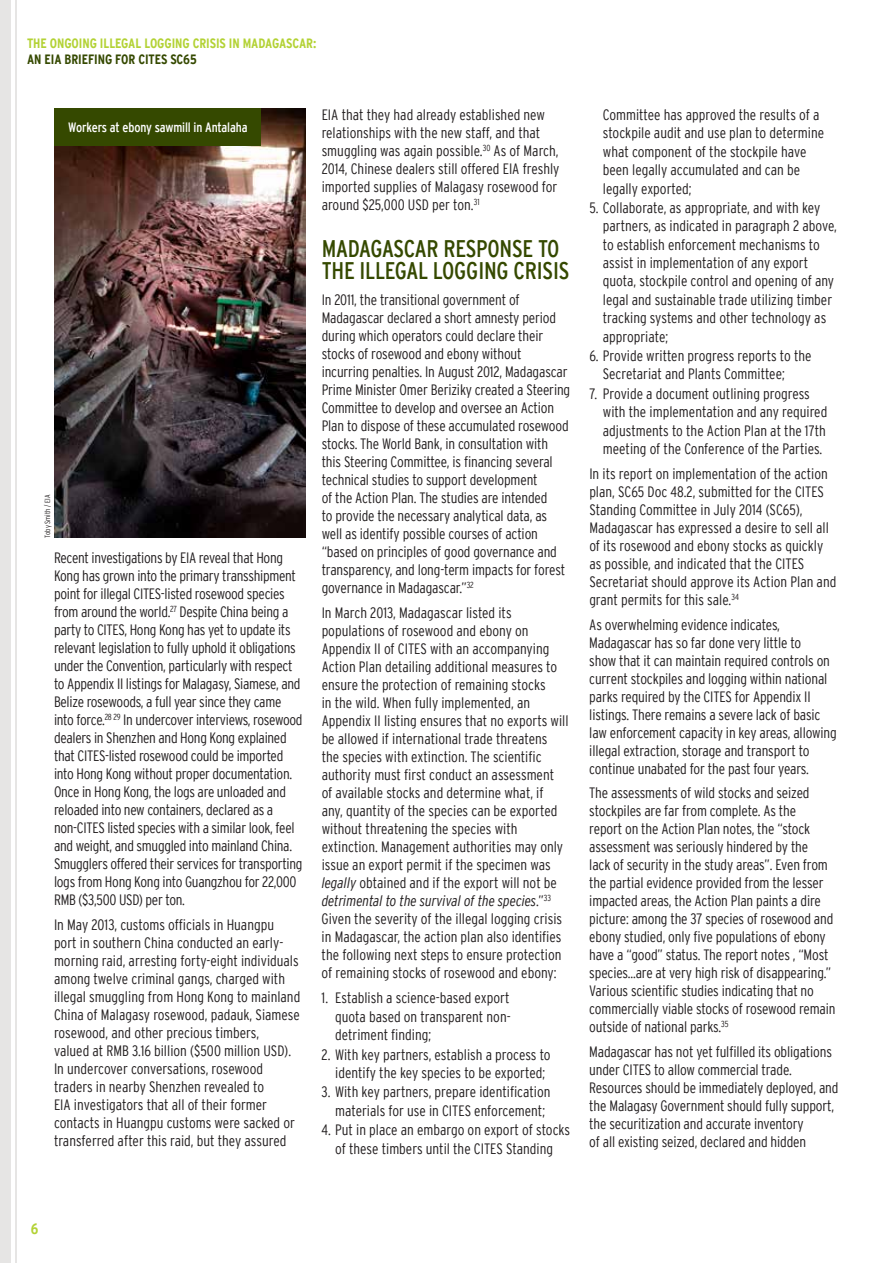
<style>
.page{position:relative;width:893px;height:1263px;background:#fff}
.page>*{position:absolute;margin:0;border:0;box-sizing:border-box;transform-origin:0 0}
.t1{font:condensed 24px/22.5px "Interstate";letter-spacing:-.01em;color:#354900}
.t2{font:300 condensed 15px/18px "Interstate";letter-spacing:-.01em;color:#231f20}
.t3{font:700 condensed 15px "Interstate";color:#b3d235}
.t4{font:700 condensed 13.5px "Interstate";letter-spacing:-.005em;color:#b3d235}
.t5{font:condensed 13.5px "Interstate";letter-spacing:-.01em;color:#fff}
.t6{font:700 condensed 13.5px "Interstate";letter-spacing:-.005em;color:#354900}
.t7{font:300 condensed 7.5px "Interstate";color:#231f20}
.s1{font-style:italic}
</style>
<div class="page">
<div style="left:0;top:0;width:11px;height:1263px;background:#e6e5e4"></div>
<hr style="left:16px;top:0;width:1px;height:1263px;background:#e6e5e4">
<img style="left:54px;top:108px;width:251px;height:430px">
<div style="left:55px;top:108px;width:206px;height:38px;background:#354900"></div>
<p class="t4" style="left:27px;top:35px;width:291px">THE ONGOING ILLEGAL LOGGING CRISIS IN MADAGASCAR:</p>
<p class="t6" style="left:27px;top:52px;width:171px">AN EIA BRIEFING FOR CITES SC65</p>
<p class="t5" style="left:68px;top:120px;width:181px">WORKERS AT EBONY SAWMILL IN ANTALAHA</p>
<p class="t7" style="left:43px;top:538px;width:45px;rotate:-90deg">Toby Smith / EIA</p>
<p class="t2" style="left:54px;top:549px;width:250px">Recent investigations by EIA reveal that Hong Kong has grown into the primary transshipment point for illegal CITES-listed rosewood species from around the world.<sup>27</sup> Despite China being a party to CITES, Hong Kong has yet to update its relevant legislation to fully uphold it obligations under the Convention, particularly with respect to Appendix II listings for Malagasy, Siamese, and Belize rosewoods, a full year since they came into force.<sup>28</sup> <sup>29</sup> In undercover interviews, rosewood dealers in Shenzhen and Hong Kong explained that CITES-listed rosewood could be imported into Hong Kong without proper documentation.<br>Once in Hong Kong, the logs are unloaded and reloaded into new containers, declared as a non-CITES listed species with a similar look, feel and weight, and smuggled into mainland China.<br>Smugglers offered their services for transporting logs from Hong Kong into Guangzhou for 22,000<br>RMB ($3,500 USD) per ton.</p>
<p class="t2" style="left:54px;top:915px;width:248px">In May 2013, customs officials in Huangpu port in southern China conducted an early&shy;morning raid, arresting forty-eight individuals among twelve criminal gangs, charged with illegal smuggling from Hong Kong to mainland China of Malagasy rosewood, padauk, Siamese rosewood, and other precious timbers,<br>valued at RMB 3.16 billion ($500 million USD).<br>In undercover conversations, rosewood traders in nearby Shenzhen revealed to<br>EIA investigators that all of their former contacts in Huangpu customs were sacked or transferred after this raid, but they assured</p>
<p class="t2" style="left:322px;top:106px;width:239px">EIA that they had already established new relationships with the new staff, and that smuggling was again possible.<sup>30</sup> As of March, 2014, Chinese dealers still offered EIA freshly imported supplies of Malagasy rosewood for around $25,000 USD per ton.<sup>31</sup></p>
<h1 class="t1" style="left:322px;top:237px;width:239px">MADAGASCAR RESPONSE TO<br>THE ILLEGAL LOGGING CRISIS</h1>
<p class="t2" style="left:322px;top:291px;width:250px">In 2011, the transitional government of Madagascar declared a short amnesty period during which operators could declare their stocks of rosewood and ebony without incurring penalties. In August 2012, Madagascar Prime Minister Omer Beriziky created a Steering Committee to develop and oversee an Action Plan to dispose of these accumulated rosewood stocks. The World Bank, in consultation with this Steering Committee, is financing several technical studies to support development<br>of the Action Plan. The studies are intended<br>to provide the necessary analytical data, as well as identify possible courses of action “based on principles of good governance and transparency, and long-term impacts for forest governance in Madagascar.”<sup>32</sup></p>
<p class="t2" style="left:322px;top:604px;width:248px">In March 2013, Madagascar listed its populations of rosewood and ebony on Appendix II of CITES with an accompanying Action Plan detailing additional measures to ensure the protection of remaining stocks<br>in the wild. When fully implemented, an Appendix II listing ensures that no exports will be allowed if international trade threatens the species with extinction. The scientific authority must first conduct an assessment of available stocks and determine what, if any, quantity of the species can be exported without threatening the species with extinction. Management authorities may only issue an export permit if the specimen was <span class="s1">legally</span> obtained and if the export will not be <span class="s1">detrimental to the survival of the species</span>.”<sup>33<br></sup>Given the severity of the illegal logging crisis in Madagascar, the action plan also identifies the following next steps to ensure protection of remaining stocks of rosewood and ebony:</p>
<p class="t2" style="left:335px;top:989px;width:177px;text-align:justify;text-indent:-14px">1. Establish a science-based export quota based on transparent non&shy;detriment finding;</p>
<p class="t2" style="left:322px;top:1045px;width:231px;text-align:center">2. With key partners, establish a process to identify the key species to be exported;</p>
<p class="t2" style="left:322px;top:1083px;width:230px;text-align:center">3. With key partners, prepare identification materials for use in CITES enforcement;</p>
<p class="t2" style="left:322px;top:1121px;width:250px;text-align:center">4. Put in place an embargo on export of stocks of these timbers until the CITES Standing</p>
<p class="t2" style="left:603px;top:105px;width:223px">Committee has approved the results of a stockpile audit and use plan to determine what component of the stockpile have been legally accumulated and can be legally exported;</p>
<p class="t2" style="left:603px;top:198px;width:236px;text-indent:-14px">5. Collaborate, as appropriate, and with key partners, as indicated in paragraph 2 above, to establish enforcement mechanisms to assist in implementation of any export quota, stockpile control and opening of any legal and sustainable trade utilizing timber tracking systems and other technology as appropriate;</p>
<p class="t2" style="left:603px;top:346px;width:210px;text-indent:-14px">6. Provide written progress reports to the<br>Secretariat and Plants Committee;</p>
<p class="t2" style="left:603px;top:384px;width:226px;text-indent:-14px">7. Provide a document outlining progress with the implementation and any required adjustments to the Action Plan at the 17th meeting of the Conference of the Parties.</p>
<p class="t2" style="left:589px;top:464px;width:249px">In its report on implementation of the action plan, SC65 Doc 48.2, submitted for the CITES Standing Committee in July 2014 (SC65), Madagascar has expressed a desire to sell all of its rosewood and ebony stocks as quickly as possible, and indicated that the CITES Secretariat should approve its Action Plan and grant permits for this sale.<sup>34</sup></p>
<p class="t2" style="left:589px;top:615px;width:249px">As overwhelming evidence indicates, Madagascar has so far done very little to<br>show that it can maintain required controls on current stockpiles and logging within national parks required by the CITES for Appendix II listings. There remains a severe lack of basic law enforcement capacity in key areas, allowing illegal extraction, storage and transport to continue unabated for the past four years.</p>
<p class="t2" style="left:589px;top:784px;width:248px">The assessments of wild stocks and seized stockpiles are far from complete. As the<br>report on the Action Plan notes, the “stock assessment was seriously hindered by the<br>lack of security in the study areas”. Even from the partial evidence provided from the lesser impacted areas, the Action Plan paints a dire picture: among the 37 species of rosewood and ebony studied, only five populations of ebony have a “good” status. The report notes , “Most species...are at very high risk of disappearing.” Various scientific studies indicating that no commercially viable stocks of rosewood remain outside of national parks.<sup>35</sup></p>
<p class="t2" style="left:589px;top:1043px;width:251px">Madagascar has not yet fulfilled its obligations under CITES to allow commercial trade.<br>Resources should be immediately deployed, and the Malagasy Government should fully support, the securitization and accurate inventory<br>of all existing seized, declared and hidden</p>
<p class="t3" style="left:31px;top:1220px;width:9px">6</p>
</div>
